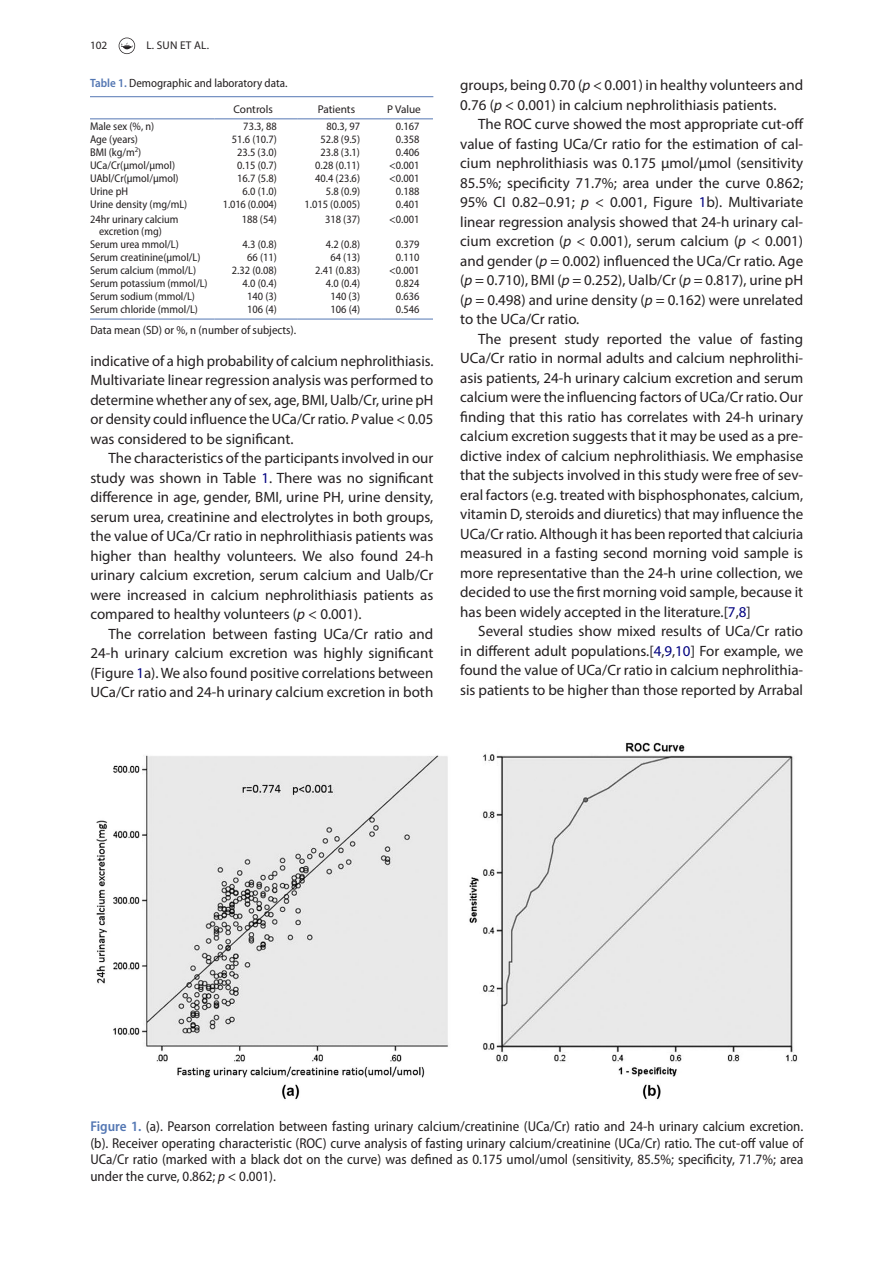
<style>
.page{position:relative;width:893px;height:1263px;background:#fff}
.page>*{position:absolute;margin:0;border:0;box-sizing:border-box;transform-origin:0 0}
.t1{font:15px/19.5px "Myriad Pro";color:#231f20;text-align:justify}
.t2{font:semi-condensed 14.25px/16.5px "Myriad Pro";color:#231f20;text-align:justify}
.t3{font:semi-condensed 12px "Myriad Pro";color:#231f20}
.t4{font:semi-condensed 11.25px/12px "Myriad Pro";color:#231f20}
.t5{font:11.25px "Myriad Pro";color:#231f20}
.s1{font-weight:600;color:#5477b3}
.s2{font-style:italic}
.s3{color:#000080}
</style>
<div class="page">
<svg style="left:119px;top:38px;width:16px;height:16px"></svg>
<hr style="left:90px;top:96px;width:343px;height:1px;background:#5477b3">
<hr style="left:90px;top:118px;width:125px;height:1px;background:#5477b3">
<hr style="left:215px;top:118px;width:83px;height:1px;background:#5477b3">
<hr style="left:298px;top:118px;width:83px;height:1px;background:#5477b3">
<hr style="left:381px;top:118px;width:52px;height:1px;background:#5477b3">
<hr style="left:90px;top:319px;width:125px;height:1px;background:#5477b3">
<hr style="left:215px;top:319px;width:83px;height:1px;background:#5477b3">
<hr style="left:298px;top:319px;width:83px;height:1px;background:#5477b3">
<hr style="left:381px;top:319px;width:52px;height:1px;background:#5477b3">
<img style="left:96px;top:742px;width:702px;height:358px">
<p class="t5" style="left:90px;top:39px;width:19px">102</p>
<p class="t5" style="left:146px;top:39px;width:64px">L. SUN ET AL.</p>
<p class="t3" style="left:90px;top:77px;width:199px"><span class="s1">Table 1.</span> Demographic and laboratory data.</p>
<p class="t5" style="left:233px;top:102px;width:41px">Controls</p>
<p class="t5" style="left:318px;top:102px;width:39px">Patients</p>
<p class="t5" style="left:387px;top:102px;width:35px">P Value</p>
<p class="t4" style="left:90px;top:120px;width:66px">Male sex (%, n)</p>
<p class="t4" style="left:243px;top:120px;width:35px">73.3, 88</p>
<p class="t4" style="left:327px;top:120px;width:35px">80.3, 97</p>
<p class="t4" style="left:396px;top:120px;width:25px">0.167</p>
<p class="t4" style="left:90px;top:133px;width:49px">Age (years)</p>
<p class="t4" style="left:232px;top:133px;width:47px">51.6 (10.7)</p>
<p class="t4" style="left:320px;top:133px;width:41px">52.8 (9.5)</p>
<p class="t4" style="left:396px;top:133px;width:25px">0.358</p>
<p class="t4" style="left:90px;top:146px;width:53px">BMI (kg/m<sup>2</sup>)</p>
<p class="t4" style="left:237px;top:146px;width:41px">23.5 (3.0)</p>
<p class="t4" style="left:320px;top:146px;width:41px">23.8 (3.1)</p>
<p class="t4" style="left:396px;top:146px;width:25px">0.406</p>
<p class="t4" style="left:90px;top:159px;width:87px">UCa/Cr(µmol/µmol)</p>
<p class="t4" style="left:237px;top:159px;width:41px">0.15 (0.7)</p>
<p class="t4" style="left:315px;top:159px;width:47px">0.28 (0.11)</p>
<p class="t4" style="left:389px;top:159px;width:32px">&lt;0.001</p>
<p class="t4" style="left:90px;top:172px;width:90px">UAbl/Cr(µmol/µmol)</p>
<p class="t4" style="left:237px;top:172px;width:41px">16.7 (5.8)</p>
<p class="t4" style="left:315px;top:172px;width:47px">40.4 (23.6)</p>
<p class="t4" style="left:389px;top:172px;width:32px">&lt;0.001</p>
<p class="t4" style="left:90px;top:185px;width:38px">Urine pH</p>
<p class="t4" style="left:242px;top:185px;width:36px">6.0 (1.0)</p>
<p class="t4" style="left:326px;top:185px;width:36px">5.8 (0.9)</p>
<p class="t4" style="left:396px;top:185px;width:25px">0.188</p>
<p class="t4" style="left:90px;top:198px;width:99px">Urine density (mg/mL)</p>
<p class="t4" style="left:223px;top:198px;width:55px">1.016 (0.004)</p>
<p class="t4" style="left:304px;top:198px;width:57px">1.015 (0.005)</p>
<p class="t4" style="left:396px;top:198px;width:25px">0.401</p>
<p class="t4" style="left:99px;top:214px;width:81px;text-indent:-9px">24hr urinary calcium excretion (mg)</p>
<p class="t4" style="left:242px;top:214px;width:37px">188 (54)</p>
<p class="t4" style="left:325px;top:214px;width:37px">318 (37)</p>
<p class="t4" style="left:389px;top:214px;width:32px">&lt;0.001</p>
<p class="t4" style="left:90px;top:239px;width:90px">Serum urea mmol/L)</p>
<p class="t4" style="left:243px;top:239px;width:36px">4.3 (0.8)</p>
<p class="t4" style="left:326px;top:239px;width:36px">4.2 (0.8)</p>
<p class="t4" style="left:396px;top:239px;width:25px">0.379</p>
<p class="t4" style="left:90px;top:252px;width:112px">Serum creatinine(µmol/L)</p>
<p class="t4" style="left:247px;top:252px;width:31px">66 (11)</p>
<p class="t4" style="left:330px;top:252px;width:31px">64 (13)</p>
<p class="t4" style="left:396px;top:252px;width:25px">0.110</p>
<p class="t4" style="left:90px;top:265px;width:108px">Serum calcium (mmol/L)</p>
<p class="t4" style="left:232px;top:265px;width:47px">2.32 (0.08)</p>
<p class="t4" style="left:315px;top:265px;width:47px">2.41 (0.83)</p>
<p class="t4" style="left:389px;top:265px;width:32px">&lt;0.001</p>
<p class="t4" style="left:90px;top:278px;width:119px">Serum potassium (mmol/L)</p>
<p class="t4" style="left:243px;top:278px;width:36px">4.0 (0.4)</p>
<p class="t4" style="left:326px;top:278px;width:36px">4.0 (0.4)</p>
<p class="t4" style="left:396px;top:278px;width:25px">0.824</p>
<p class="t4" style="left:90px;top:291px;width:106px">Serum sodium (mmol/L)</p>
<p class="t4" style="left:247px;top:291px;width:31px">140 (3)</p>
<p class="t4" style="left:330px;top:291px;width:31px">140 (3)</p>
<p class="t4" style="left:396px;top:291px;width:25px">0.636</p>
<p class="t4" style="left:90px;top:304px;width:109px">Serum chloride (mmol/L)</p>
<p class="t4" style="left:247px;top:304px;width:31px">106 (4)</p>
<p class="t4" style="left:330px;top:304px;width:31px">106 (4)</p>
<p class="t4" style="left:396px;top:304px;width:25px">0.546</p>
<p class="t3" style="left:90px;top:323px;width:207px">Data mean (SD) or %, n (number of subjects).</p>
<p class="t1" style="left:90px;top:351px;width:345px">indicative of a high probability of calcium nephrolithiasis.<br>Multivariate linear regression analysis was performed to determine whether any of sex, age, BMI, Ualb/Cr, urine pH or density could influence the UCa/Cr ratio. <span class="s2">P</span> value &lt; 0.05 was considered to be significant.</p>
<p class="t1" style="left:90px;top:448px;width:344px;text-indent:18px">The characteristics of the participants involved in our study was shown in Table <span class="s3">1</span>. There was no significant difference in age, gender, BMI, urine PH, urine density, serum urea, creatinine and electrolytes in both groups, the value of UCa/Cr ratio in nephrolithiasis patients was higher than healthy volunteers. We also found 24-h urinary calcium excretion, serum calcium and Ualb/Cr were increased in calcium nephrolithiasis patients as compared to healthy volunteers (<span class="s2">p</span> &lt; 0.001).</p>
<p class="t1" style="left:90px;top:624px;width:344px;text-indent:18px">The correlation between fasting UCa/Cr ratio and 24-h urinary calcium excretion was highly significant (Figure <span class="s3">1</span>a). We also found positive correlations between UCa/Cr ratio and 24-h urinary calcium excretion in both</p>
<p class="t1" style="left:460px;top:75px;width:344px">groups, being 0.70 (<span class="s2">p</span> &lt; 0.001) in healthy volunteers and<br>0.76 (<span class="s2">p</span> &lt; 0.001) in calcium nephrolithiasis patients.</p>
<p class="t1" style="left:460px;top:114px;width:345px;text-indent:18px">The ROC curve showed the most appropriate cut-off value of fasting UCa/Cr ratio for the estimation of cal&shy;cium nephrolithiasis was 0.175 μmol/μmol (sensitivity 85.5%; specificity 71.7%; area under the curve 0.862; 95% CI 0.82–0.91; <span class="s2">p</span> &lt; 0.001, Figure <span class="s3">1</span>b). Multivariate linear regression analysis showed that 24-h urinary cal&shy;cium excretion (<span class="s2">p</span> &lt; 0.001), serum calcium (<span class="s2">p</span> &lt; 0.001) and gender (<span class="s2">p</span> = 0.002) influenced the UCa/Cr ratio. Age (<span class="s2">p</span> = 0.710), BMI (<span class="s2">p</span> = 0.252), Ualb/Cr (<span class="s2">p</span> = 0.817), urine pH (<span class="s2">p</span> = 0.498) and urine density (<span class="s2">p</span> = 0.162) were unrelated to the UCa/Cr ratio.</p>
<p class="t1" style="left:460px;top:329px;width:344px;text-indent:18px">The present study reported the value of fasting UCa/Cr ratio in normal adults and calcium nephrolithi&shy;asis patients, 24-h urinary calcium excretion and serum calcium were the influencing factors of UCa/Cr ratio. Our finding that this ratio has correlates with 24-h urinary calcium excretion suggests that it may be used as a pre&shy;dictive index of calcium nephrolithiasis. We emphasise that the subjects involved in this study were free of sev&shy;eral factors (e.g. treated with bisphosphonates, calcium, vitamin D, steroids and diuretics) that may influence the UCa/Cr ratio. Although it has been reported that calciuria measured in a fasting second morning void sample is more representative than the 24-h urine collection, we decided to use the first morning void sample, because it has been widely accepted in the literature.[<span class="s3">7</span>,<span class="s3">8</span>]</p>
<p class="t1" style="left:460px;top:621px;width:345px;text-indent:18px">Several studies show mixed results of UCa/Cr ratio in different adult populations.[<span class="s3">4</span>,<span class="s3">9</span>,<span class="s3">10</span>] For example, we found the value of UCa/Cr ratio in calcium nephrolithia&shy;sis patients to be higher than those reported by Arrabal</p>
<p class="t2" style="left:90px;top:1119px;width:715px"><span class="s1">Figure 1.</span> (a). Pearson correlation between fasting urinary calcium/creatinine (UCa/Cr) ratio and 24-h urinary calcium excretion. (b). Receiver operating characteristic (ROC) curve analysis of fasting urinary calcium/creatinine (UCa/Cr) ratio. The cut-off value of UCa/Cr ratio (marked with a black dot on the curve) was defined as 0.175 umol/umol (sensitivity, 85.5%; specificity, 71.7%; area under the curve, 0.862; <span class="s2">p</span> &lt; 0.001).</p>
</div>
